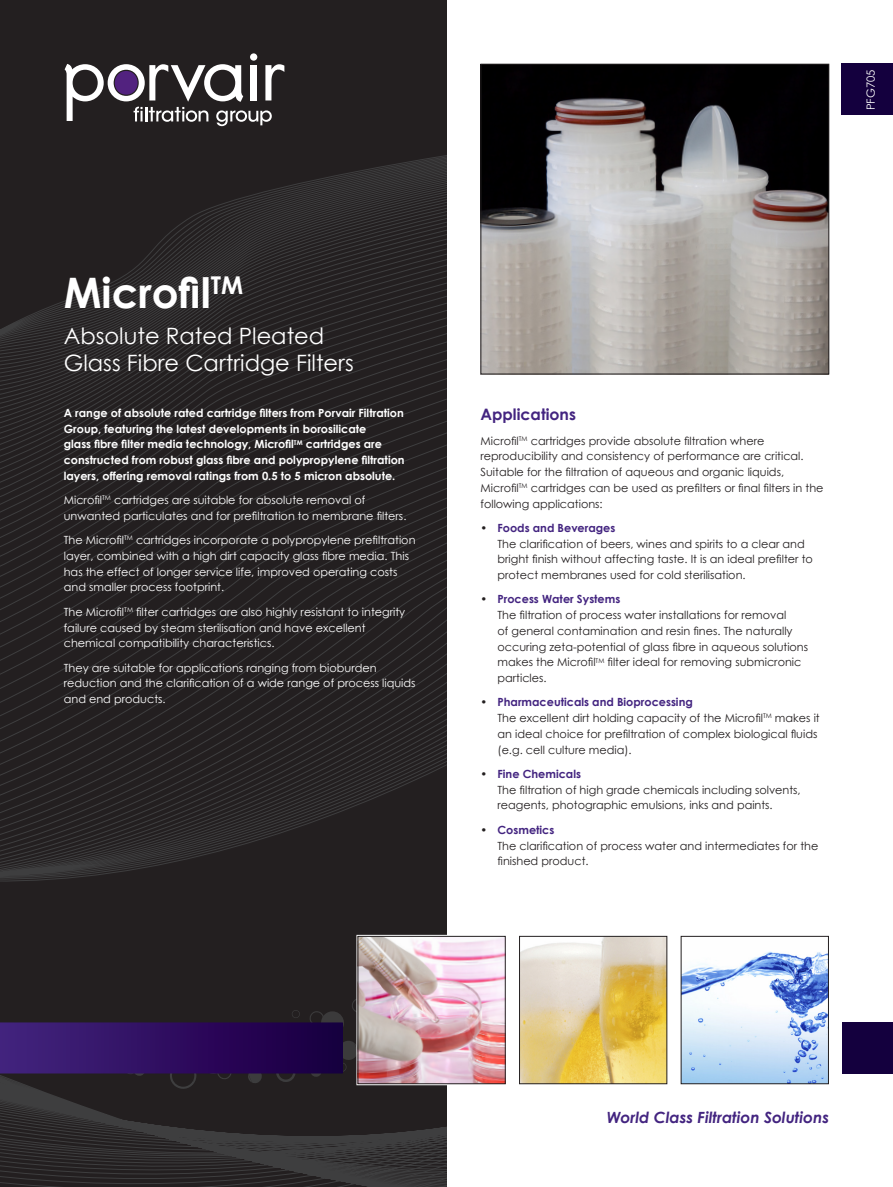
<style>
.page{position:relative;width:893px;height:1187px;background:#fff}
.page>*{position:absolute;margin:0;border:0;box-sizing:border-box;transform-origin:0 0}
.t1{font:700 42px "Century Gothic";color:#fff}
.t2{font:22.5px/27px "Century Gothic";color:#fff}
.Sub_Header{font:700 15.75px "Century Gothic";color:#432480}
.t3{font:italic 700 15.45px "Century Gothic";color:#432480}
.Body_Text{font:11.25px/15.8px "Century Gothic";color:#231f20}
.Body_Text-2{font:11.25px/15.8px "Century Gothic";color:#fff}
.Body_Text-3{font:700 11.25px/15.8px "Century Gothic";color:#fff}
.s1{font-weight:700;color:#432480}
</style>
<div class="page">
<div style="left:0;top:0;width:446px;height:1186px;background:#231f20"></div>
<svg style="left:0;top:126px;width:446px;height:756px"></svg>
<svg style="left:0;top:1085px;width:446px;height:101px"></svg>
<svg style="left:0;top:999px;width:437px;height:91px"></svg>
<div style="left:843px;top:1022px;width:50px;height:51px;background:#14003e"></div>
<div style="left:842px;top:64px;width:51px;height:51px;background:#14003e"></div>
<div style="left:250px;top:53px;width:7px;height:8px;background:#fff;border-radius:50%"></div>
<svg style="left:65px;top:64px;width:219px;height:62px"></svg>
<div style="left:356px;top:934px;width:151px;height:151px;border:3px solid #fff"></div>
<img style="left:360px;top:937px;width:144px;height:145px">
<div style="left:358px;top:935px;width:148px;height:149px;border:1px solid #231f20"></div>
<img style="left:683px;top:951px;width:144px;height:131px">
<div style="left:681px;top:935px;width:148px;height:149px;border:1px solid #231f20"></div>
<img style="left:521px;top:937px;width:144px;height:145px">
<div style="left:519px;top:935px;width:148px;height:149px;border:1px solid #231f20"></div>
<img style="left:482px;top:66px;width:345px;height:306px">
<div style="left:480px;top:64px;width:349px;height:310px;border:1px solid #231f20"></div>
<p class="Body_Text-2" style="left:863px;top:110px;width:42px;rotate:-90deg">PFG705</p>
<p class="t1" style="left:64px;top:261px;width:181px">Microfil<sup>TM</sup></p>
<p class="t2" style="left:64px;top:321px;width:291px">Absolute Rated Pleated<br>Glass Fibre Cartridge Filters</p>
<p class="Body_Text-3" style="left:64px;top:404px;width:342px">A range of absolute rated cartridge filters from Porvair Filtration Group, featuring the latest developments in borosilicate<br>glass fibre filter media technology, Microfil<sup>TM</sup> cartridges are constructed from robust glass fibre and polypropylene filtration layers, offering removal ratings from 0.5 to 5 micron absolute.</p>
<p class="Body_Text-2" style="left:64px;top:492px;width:344px">Microfil<sup>TM</sup> cartridges are suitable for absolute removal of unwanted particulates and for prefiltration to membrane filters.</p>
<p class="Body_Text-2" style="left:64px;top:532px;width:353px">The Microfil<sup>TM</sup> cartridges incorporate a polypropylene prefiltration layer, combined with a high dirt capacity glass fibre media. This has the effect of longer service life, improved operating costs and smaller process footprint.</p>
<p class="Body_Text-2" style="left:64px;top:603px;width:343px">The Microfil<sup>TM</sup> filter cartridges are also highly resistant to integrity failure caused by steam sterilisation and have excellent chemical compatibility characteristics.</p>
<p class="Body_Text-2" style="left:64px;top:659px;width:353px">They are suitable for applications ranging from bioburden reduction and the clarification of a wide range of process liquids and end products.</p>
<p class="Sub_Header" style="left:480px;top:402px;width:97px">Applications</p>
<p class="Body_Text" style="left:480px;top:432px;width:344px">Microfil<sup>TM</sup> cartridges provide absolute filtration where reproducibility and consistency of performance are critical.<br>Suitable for the filtration of aqueous and organic liquids, Microfil<sup>TM</sup> cartridges can be used as prefilters or final filters in the following applications:</p>
<p class="Body_Text" style="left:497px;top:519px;width:317px;text-indent:-17px">• <span class="s1">Foods and Beverages<br></span>The clarification of beers, wines and spirits to a clear and bright finish without affecting taste. It is an ideal prefilter to protect membranes used for cold sterilisation.</p>
<p class="Body_Text" style="left:497px;top:591px;width:312px;text-indent:-17px">• <span class="s1">Process Water Systems<br></span>The filtration of process water installations for removal<br>of general contamination and resin fines. The naturally occuring zeta-potential of glass fibre in aqueous solutions makes the Microfil<sup>TM</sup> filter ideal for removing submicronic particles.</p>
<p class="Body_Text" style="left:497px;top:694px;width:324px;text-indent:-17px">• <span class="s1">Pharmaceuticals and Bioprocessing<br></span>The excellent dirt holding capacity of the Microfil<sup>TM</sup> makes it an ideal choice for prefiltration of complex biological fluids (e.g. cell culture media).</p>
<p class="Body_Text" style="left:497px;top:765px;width:305px;text-indent:-17px">• <span class="s1">Fine Chemicals<br></span>The filtration of high grade chemicals including solvents, reagents, photographic emulsions, inks and paints.</p>
<p class="Body_Text" style="left:497px;top:821px;width:322px;text-indent:-17px">• <span class="s1">Cosmetics<br></span>The clarification of process water and intermediates for the finished product.</p>
<p class="t3" style="left:607px;top:1105px;width:224px">World Class Filtration Solutions</p>
</div>
